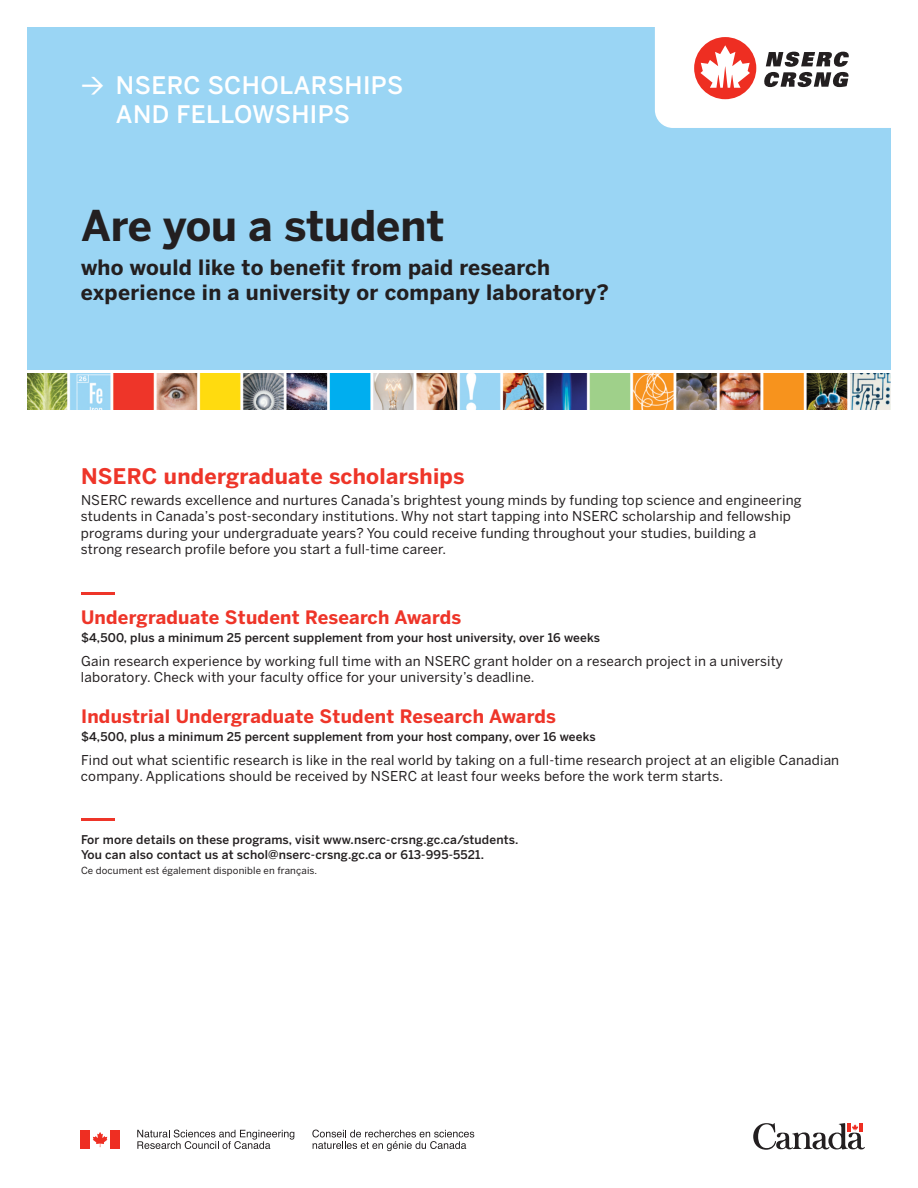
<style>
.page{position:relative;width:918px;height:1188px;background:#fff}
.page>*{position:absolute;margin:0;border:0;box-sizing:border-box;transform-origin:0 0}
.t1{font:700 42px "Benton Sans";color:#231f20}
.t2{font:500 24px/28.8px "Benton Sans";letter-spacing:.02em;color:#fff}
.t3{font:500 22.65px "DIN";color:#fff}
.t4{font:700 21.3px "Benton Sans";letter-spacing:.015em;color:#ee3529}
.t5{font:700 21px/25.2px "Benton Sans";letter-spacing:.015em;color:#231f20}
.t6{font:700 18.3px "Benton Sans";letter-spacing:.015em;color:#ee3529}
.t7{font:13.5px/16.5px "Benton Sans";letter-spacing:.015em;color:#231f20}
.t8{font:500 12px/15px "Benton Sans";letter-spacing:.015em;color:#231f20}
.t9{font:9.75px "Benton Sans";letter-spacing:.015em;color:#231f20}
</style>
<div class="page">
<div style="left:27px;top:27px;width:864px;height:344px;background:#9ad5f4"></div>
<svg style="left:93px;top:1132px;width:14px;height:15px"></svg>
<div style="left:110px;top:1130px;width:9px;height:19px;background:#ee2e22"></div>
<svg style="left:137px;top:1130px;width:157px;height:19px"></svg>
<svg style="left:312px;top:1130px;width:162px;height:21px"></svg>
<div style="left:81px;top:1130px;width:9px;height:19px;background:#ee2e22"></div>
<svg style="left:753px;top:1123px;width:112px;height:27px"></svg>
<svg style="left:655px;top:27px;width:236px;height:101px;background:#eedede"></svg>
<hr style="left:81px;top:593px;width:34px;height:2px;background:#ee3529">
<hr style="left:81px;top:818px;width:34px;height:3px;background:#ee3529">
<img style="left:27px;top:373px;width:864px;height:37px">
<hr style="left:27px;top:370px;width:864px;height:2px;background:#fff">
<h3 class="t3" style="left:81px;top:71px;width:25px">&gt;</h3>
<h2 class="t2" style="left:116px;top:72px;width:289px">NSERC SCHOLARSHIPS<br>AND FELLOWSHIPS</h2>
<h1 class="t1" style="left:81px;top:202px;width:365px">Are you a student</h1>
<h3 class="t5" style="left:81px;top:255px;width:530px">who would like to benefit from paid research experience in a university or company laboratory?</h3>
<h3 class="t4" style="left:81px;top:464px;width:385px">NSERC undergraduate scholarships</h3>
<p class="t7" style="left:81px;top:492px;width:722px">NSERC rewards excellence and nurtures Canada’s brightest young minds by funding top science and engineering students in Canada’s post-secondary institutions. Why not start tapping into NSERC scholarship and fellowship programs during your undergraduate years? You could receive funding throughout your studies, building a<br>strong research profile before you start a full-time career.</p>
<h3 class="t6" style="left:81px;top:607px;width:382px">Undergraduate Student Research Awards</h3>
<p class="t8" style="left:81px;top:630px;width:521px">$4,500, plus a minimum 25 percent supplement from your host university, over 16 weeks</p>
<p class="t7" style="left:81px;top:653px;width:704px">Gain research experience by working full time with an NSERC grant holder on a research project in a university laboratory. Check with your faculty office for your university’s deadline.</p>
<h3 class="t6" style="left:81px;top:706px;width:476px">Industrial Undergraduate Student Research Awards</h3>
<p class="t8" style="left:81px;top:729px;width:516px">$4,500, plus a minimum 25 percent supplement from your host company, over 16 weeks</p>
<p class="t7" style="left:81px;top:752px;width:760px">Find out what scientific research is like in the real world by taking on a full-time research project at an eligible Canadian company. Applications should be received by NSERC at least four weeks before the work term starts.</p>
<p class="t8" style="left:81px;top:833px;width:439px">For more details on these programs, visit www.nserc-crsng.gc.ca/students.<br>You can also contact us at schol@nserc-crsng.gc.ca or 613-995-5521.</p>
<p class="t9" style="left:81px;top:865px;width:238px">Ce document est également disponible en français.</p>
</div>
